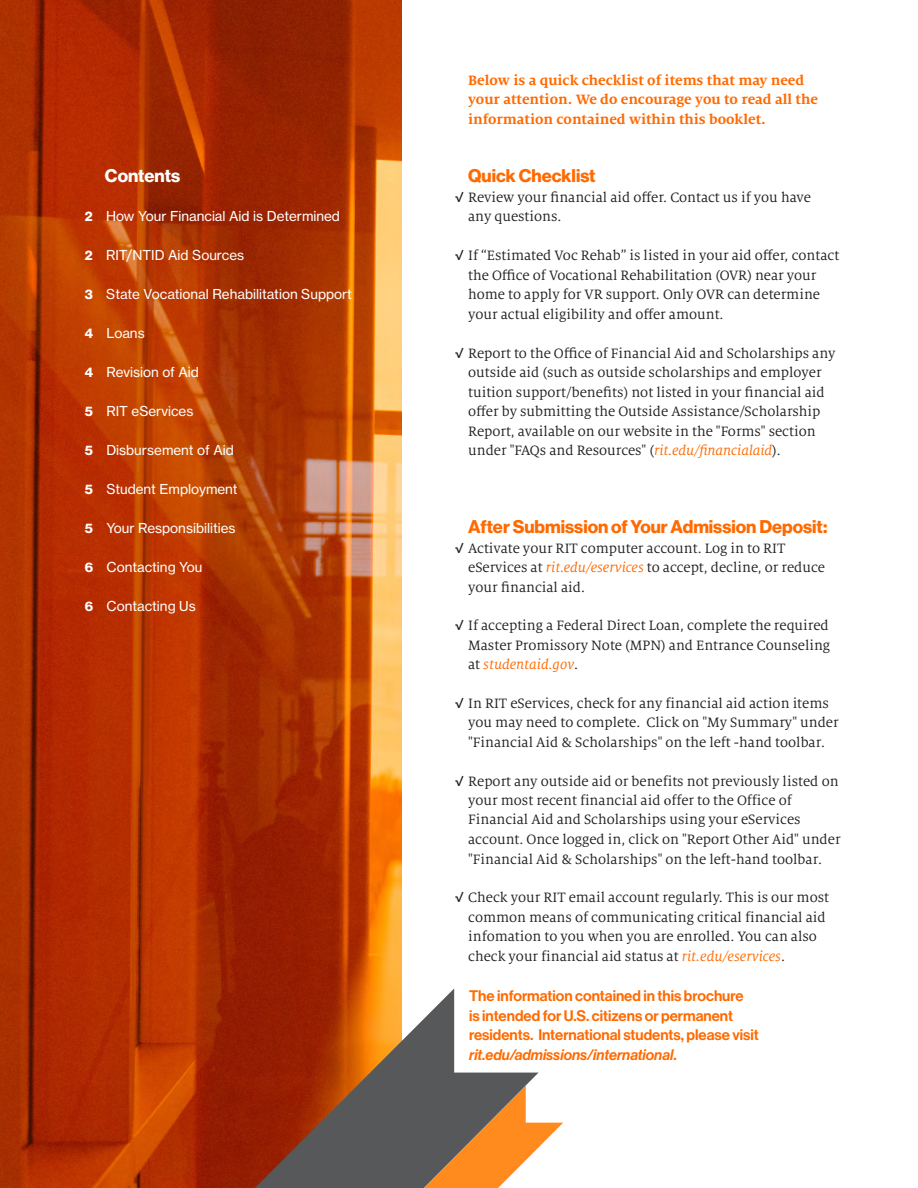
<style>
.page{position:relative;width:918px;height:1188px;background:#fff}
.page>*{position:absolute;margin:0;border:0;box-sizing:border-box;transform-origin:0 0}
.H1__not_TOC{font:18px "N Haas Grotesk DS Std 75 Bd";color:#ff6a00}
.t1{font:18px "N Haas Grotesk DS Pro 75 Bd";color:#fff}
.t2{font:15px/19.5px "Milo Serif OT";color:#231f20}
.H1__not_TOC-2{font:15px/19.5px "N Haas Grotesk DS Std 65 Md";color:#ff6a00}
.H2_milo{font:700 15px/19.5px "Milo Serif OT";color:#ff6a00}
.t3{font:13.5px "N Haas Grotesk TX Std 55 Rg";color:#fff}
.s1{font-family:"N Haas Grotesk DS Std 75 Bd"}
.s2{font-weight:900}
.s3{font-style:italic;color:#ff6a00}
.s4{font-family:"Minion Pro"}
.s5{font-family:"N Haas Grotesk DS Std 66 Md It"}
</style>
<div class="page">
<img style="left:0;top:0;width:402px;height:1188px">
<svg style="left:539px;top:1122px;width:24px;height:25px"></svg>
<svg style="left:255px;top:988px;width:284px;height:200px"></svg>
<h1 class="t1" style="left:105px;top:165px;width:77px">Contents</h1>
<p class="t3" style="left:85px;top:208px;width:257px"><span class="s1">2</span> How Your Financial Aid is Determined</p>
<p class="t3" style="left:85px;top:247px;width:161px"><span class="s1">2</span> RIT/NTID Aid Sources</p>
<p class="t3" style="left:85px;top:286px;width:269px"><span class="s1">3</span> State Vocational Rehabilitation Support</p>
<p class="t3" style="left:85px;top:325px;width:61px"><span class="s1">4</span> Loans</p>
<p class="t3" style="left:85px;top:364px;width:116px"><span class="s1">4</span> Revision of Aid</p>
<p class="t3" style="left:85px;top:403px;width:110px"><span class="s1">5</span> RIT eServices</p>
<p class="t3" style="left:85px;top:442px;width:151px"><span class="s1">5</span> Disbursement of Aid</p>
<p class="t3" style="left:85px;top:481px;width:154px"><span class="s1">5</span> Student Employment</p>
<p class="t3" style="left:85px;top:520px;width:152px"><span class="s1">5</span> Your Responsibilities</p>
<p class="t3" style="left:85px;top:559px;width:119px"><span class="s1">6</span> Contacting You</p>
<p class="t3" style="left:85px;top:598px;width:113px"><span class="s1">6</span> Contacting Us</p>
<p class="H2_milo" style="left:468px;top:70px;width:351px">Below is a quick checklist of items that may need your attention. We do encourage you to read all the information contained within this booklet.</p>
<p class="H1__not_TOC" style="left:468px;top:165px;width:129px">Quick Checklist</p>
<p class="t2" style="left:468px;top:187px;width:344px;text-indent:-14px"><span class="s2">√</span> Review your financial aid offer. Contact us if you have any questions.</p>
<p class="t2" style="left:468px;top:246px;width:373px;text-indent:-14px"><span class="s2">√</span> If “Estimated Voc Rehab” is listed in your aid offer, contact the Office of Vocational Rehabilitation (OVR) near your home to apply for VR support. Only OVR can determine your actual eligibility and offer amount.</p>
<p class="t2" style="left:468px;top:343px;width:369px;text-indent:-14px"><span class="s2">√</span> Report to the Office of Financial Aid and Scholarships any outside aid (such as outside scholarships and employer tuition support/benefits) not listed in your financial aid offer by submitting the Outside Assistance/Scholarship Report, available on our website in the "Forms" section under "FAQs and Resources" (<span class="s3">rit.edu/financialaid</span>).</p>
<p class="H1__not_TOC" style="left:468px;top:516px;width:361px">After Submission of Your Admission Deposit:</p>
<p class="t2" style="left:468px;top:538px;width:358px;text-indent:-14px"><span class="s2">√</span> Activate your RIT computer account. Log in to RIT eServices at <span class="s3">rit.edu/eservices</span> to accept, decline, or reduce your financial aid.</p>
<p class="t2" style="left:468px;top:616px;width:364px;text-align:justify;text-indent:-14px"><span class="s2">√</span> If accepting a Federal Direct Loan, complete the required Master Promissory Note (MPN) and Entrance Counseling at <span class="s3">studentaid.gov</span>.</p>
<p class="t2" style="left:468px;top:694px;width:372px;text-indent:-13px"><span class="s2">√</span> In RIT eServices, check for any financial aid action items you may need to complete. Click on "My Summary" under "Financial Aid &amp; Scholarships" on the left -hand toolbar.</p>
<p class="t2" style="left:468px;top:772px;width:374px;text-indent:-13px"><span class="s2">√</span> Report any outside aid or benefits not previously listed on your most recent financial aid <span class="s4">o</span>ffer to the Office of Financial Aid and Scholarships using your eServices account. Once logged in, click on "Report Other Aid" under "Financial Aid &amp; Scholarships" on the left-hand toolbar.</p>
<p class="t2" style="left:468px;top:888px;width:362px;text-indent:-14px"><span class="s2">√</span> Check your RIT email account regularly. This is our most common means of communicating critical financial aid infomation to you when you are enrolled. You can also check your financial aid status at <span class="s3">rit.edu/eservices</span>.</p>
<p class="H1__not_TOC-2" style="left:469px;top:986px;width:291px">The information contained in this brochure<br>is intended for U.S. citizens or permanent residents. International students, please visit <span class="s5">rit.edu/admissions/international</span>.</p>
</div>
